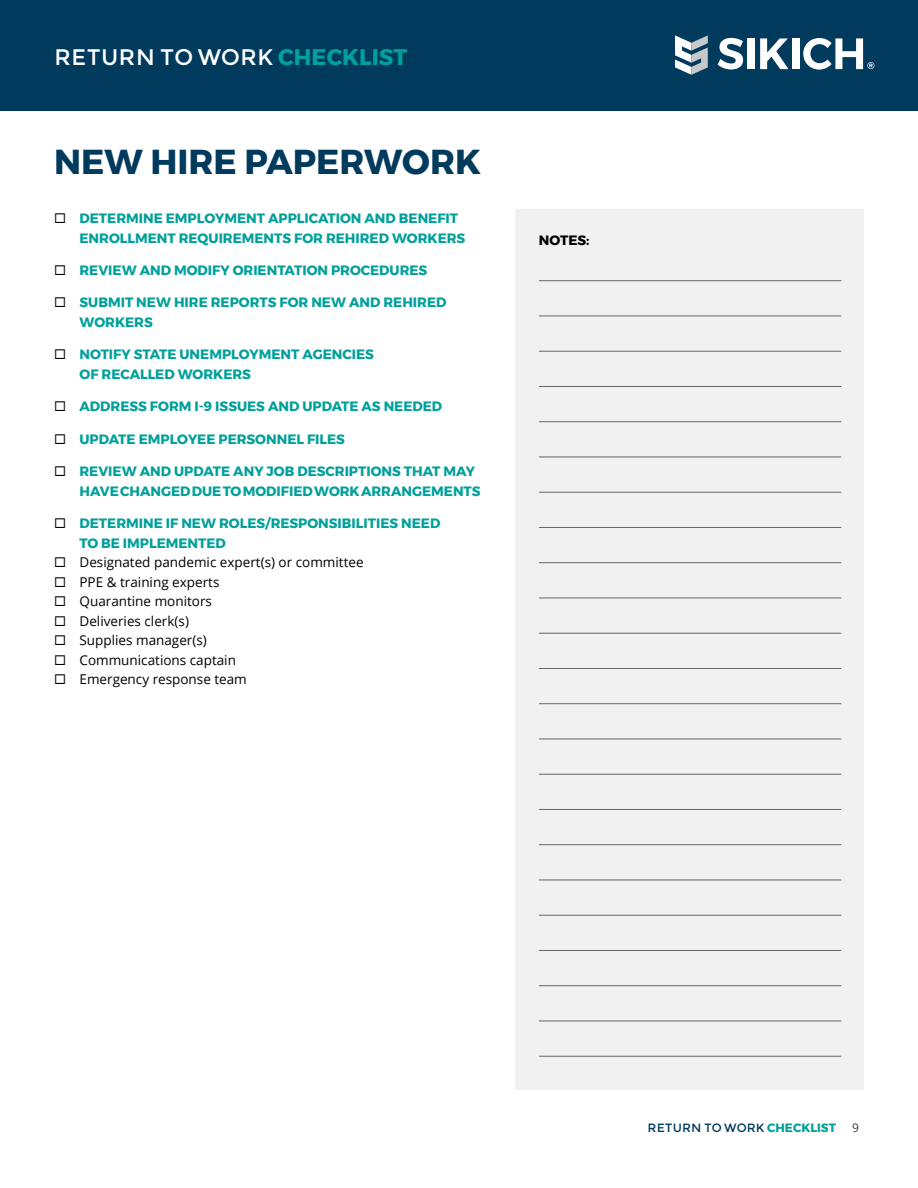
<style>
.page{position:relative;width:918px;height:1188px;background:#fff}
.page>*{position:absolute;margin:0;border:0;box-sizing:border-box;transform-origin:0 0}
.t1{font:700 34.5px "Montserrat";color:#003a5d}
.t2{font:22.5px "Montserrat";color:#fff}
.t3{font:700 13.5px/19.5px "Montserrat";color:#00a09b}
.t4{font:13.5px "Open Sans";color:#000}
.t5{font:700 13.5px "Montserrat";color:#000}
.t6{font:12px "Montserrat";color:#003a5d}
.t7{font:12px "Open Sans";color:#414042}
.s1{font-weight:700;color:#00a09b}
.s2{color:#000}
</style>
<div class="page">
<div style="left:0;top:0;width:918px;height:110px;background:#003a5d"></div>
<svg style="left:718px;top:38px;width:25px;height:32px"></svg>
<div style="left:748px;top:38px;width:7px;height:31px;background:#fff"></div>
<svg style="left:760px;top:38px;width:29px;height:31px"></svg>
<div style="left:792px;top:38px;width:7px;height:31px;background:#fff"></div>
<svg style="left:803px;top:38px;width:71px;height:32px"></svg>
<svg style="left:675px;top:35px;width:33px;height:40px"></svg>
<div style="left:515px;top:209px;width:349px;height:881px;background:#f1f1f2"></div>
<hr style="left:539px;top:280px;width:302px;height:1px;background:#636466">
<hr style="left:539px;top:316px;width:302px;height:1px;background:#636466">
<hr style="left:539px;top:351px;width:302px;height:1px;background:#636466">
<hr style="left:539px;top:386px;width:302px;height:1px;background:#636466">
<hr style="left:539px;top:421px;width:302px;height:1px;background:#636466">
<hr style="left:539px;top:457px;width:302px;height:1px;background:#636466">
<hr style="left:539px;top:492px;width:302px;height:1px;background:#636466">
<hr style="left:539px;top:527px;width:302px;height:1px;background:#636466">
<hr style="left:539px;top:562px;width:302px;height:1px;background:#636466">
<hr style="left:539px;top:598px;width:302px;height:1px;background:#636466">
<hr style="left:539px;top:633px;width:302px;height:1px;background:#636466">
<hr style="left:539px;top:668px;width:302px;height:1px;background:#636466">
<hr style="left:539px;top:703px;width:302px;height:1px;background:#636466">
<hr style="left:539px;top:739px;width:302px;height:1px;background:#636466">
<hr style="left:539px;top:774px;width:302px;height:1px;background:#636466">
<hr style="left:539px;top:809px;width:302px;height:1px;background:#636466">
<hr style="left:539px;top:844px;width:302px;height:1px;background:#636466">
<hr style="left:539px;top:880px;width:302px;height:1px;background:#636466">
<hr style="left:539px;top:915px;width:302px;height:1px;background:#636466">
<hr style="left:539px;top:950px;width:302px;height:1px;background:#636466">
<hr style="left:539px;top:985px;width:302px;height:1px;background:#636466">
<hr style="left:539px;top:1021px;width:302px;height:1px;background:#636466">
<hr style="left:539px;top:1056px;width:302px;height:1px;background:#636466">
<h2 class="t2" style="left:54px;top:43px;width:355px">RETURN TO WORK <span class="s1">CHECKLIST</span></h2>
<h1 class="t1" style="left:54px;top:134px;width:428px">NEW HIRE PAPERWORK</h1>
<p class="t3" style="left:80px;top:209px;width:387px;text-indent:-26px"><span class="s2">◻</span> DETERMINE EMPLOYMENT APPLICATION AND BENEFIT<br>ENROLLMENT REQUIREMENTS FOR REHIRED WORKERS</p>
<p class="t3" style="left:54px;top:261px;width:375px"><span class="s2">◻</span> REVIEW AND MODIFY ORIENTATION PROCEDURES</p>
<p class="t3" style="left:80px;top:293px;width:368px;text-indent:-26px"><span class="s2">◻</span> SUBMIT NEW HIRE REPORTS FOR NEW AND REHIRED<br>WORKERS</p>
<p class="t3" style="left:80px;top:345px;width:296px;text-indent:-26px"><span class="s2">◻</span> NOTIFY STATE UNEMPLOYMENT AGENCIES<br>OF RECALLED WORKERS</p>
<p class="t3" style="left:54px;top:397px;width:390px"><span class="s2">◻</span> ADDRESS FORM I-9 ISSUES AND UPDATE AS NEEDED</p>
<p class="t3" style="left:54px;top:429px;width:293px"><span class="s2">◻</span> UPDATE EMPLOYEE PERSONNEL FILES</p>
<p class="t3" style="left:80px;top:462px;width:403px;text-indent:-26px"><span class="s2">◻</span> REVIEW AND UPDATE ANY JOB DESCRIPTIONS THAT MAY<br>HAVE CHANGED DUE TO MODIFIED WORK ARRANGEMENTS</p>
<p class="t3" style="left:80px;top:514px;width:362px;text-indent:-26px"><span class="s2">◻</span> DETERMINE IF NEW ROLES/RESPONSIBILITIES NEED<br>TO BE IMPLEMENTED</p>
<p class="t4" style="left:54px;top:553px;width:311px">◻ Designated pandemic expert(s) or committee</p>
<p class="t4" style="left:54px;top:573px;width:167px">◻ PPE &amp; training experts</p>
<p class="t4" style="left:54px;top:592px;width:159px">◻ Quarantine monitors</p>
<p class="t4" style="left:54px;top:612px;width:136px">◻ Deliveries clerk(s)</p>
<p class="t4" style="left:54px;top:631px;width:154px">◻ Supplies manager(s)</p>
<p class="t4" style="left:54px;top:651px;width:183px">◻ Communications captain</p>
<p class="t4" style="left:54px;top:670px;width:194px">◻ Emergency response team</p>
<p class="t5" style="left:539px;top:229px;width:52px">NOTES:</p>
<p class="t6" style="left:648px;top:1120px;width:190px">RETURN TO WORK <span class="s1">CHECKLIST</span></p>
<p class="t7" style="left:852px;top:1119px;width:8px">9</p>
</div>
